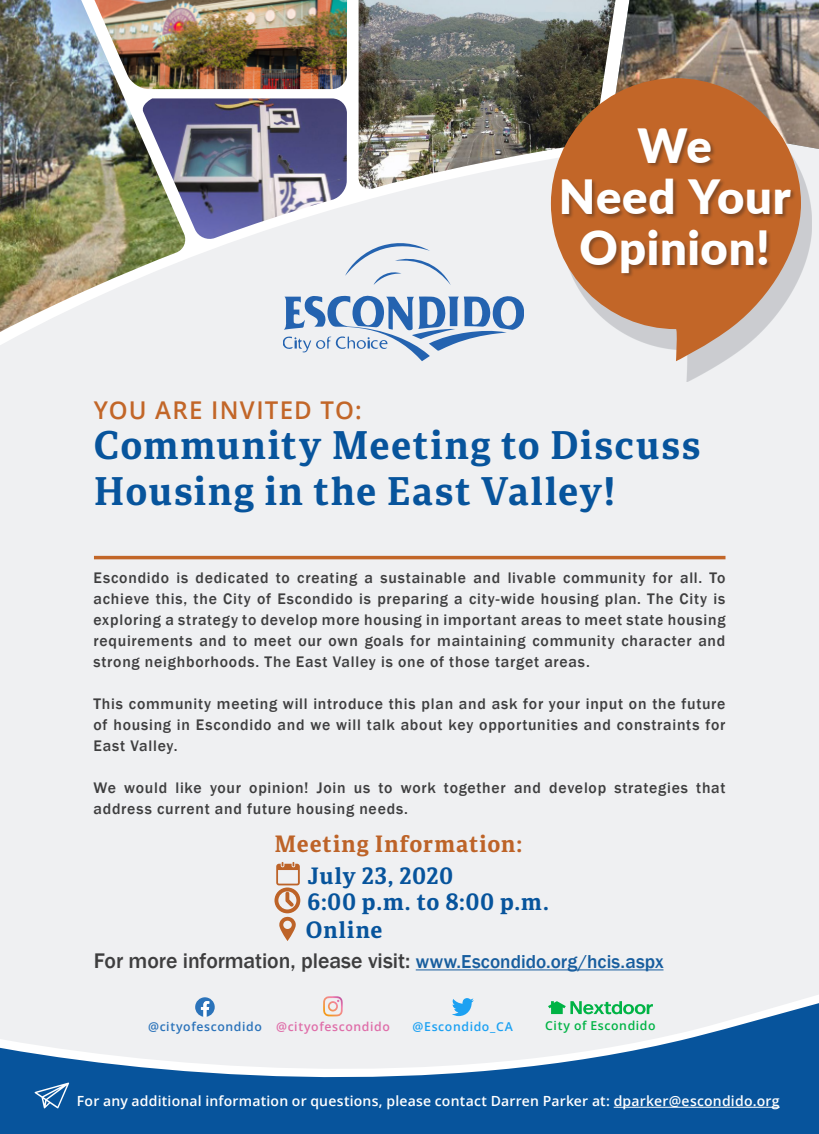
<style>
.page{position:relative;width:819px;height:1134px;background:#fff}
.page>*{position:absolute;margin:0;border:0;box-sizing:border-box;transform-origin:0 0}
.t1{font:900 47.07px/50.9px "Lato";letter-spacing:.015em;color:#fff;text-align:center}
.t2{font:700 38.5px/46.2px "Portada";letter-spacing:.04em;color:#07549c}
.t3{font:600 24.5px "Open Sans";letter-spacing:.055em;color:#c26628}
.t4{font:700 22.75px "Portada";letter-spacing:.045em;color:#07549c}
.t5{font:700 22.75px "Portada";letter-spacing:.04em;color:#bd6328}
.t6{font:500 21.7px "Franklin Gothic";letter-spacing:-.005em;color:#3e3e3f}
.t7{font:500 15.75px/21px "Franklin Gothic";letter-spacing:.05em;color:#3e3e3f;text-align:justify}
.t8{font:600 14px "Open Sans";letter-spacing:.015em;color:#fff}
.t9{font:600 12.25px "Open Sans";letter-spacing:.05em;color:#2b73ba}
.t10{font:600 12.25px "Open Sans";letter-spacing:.05em;color:#df6ea9}
.t11{font:600 12.25px "Open Sans";letter-spacing:.05em;color:#00b345}
.t12{font:600 12.25px "Open Sans";letter-spacing:.05em;color:#1ca1f2}
.s1{font-size:19.25px;color:#175d9e}
</style>
<div class="page">
<div style="left:0;top:129px;width:819px;height:865px;background:#eff0f2"></div>
<img style="left:0;top:0;width:187px;height:332px">
<img style="left:137px;top:98px;width:210px;height:143px">
<img style="left:94px;top:0;width:253px;height:89px">
<img style="left:359px;top:0;width:255px;height:191px">
<img style="left:614px;top:0;width:205px;height:149px">
<svg style="left:0;top:994px;width:819px;height:140px;fill:#07549c"></svg>
<hr style="left:416px;top:969px;width:248px;height:1px;background:#175d9e">
<hr style="left:614px;top:1107px;width:166px;height:1px;background:#fff">
<svg style="left:34px;top:1083px;width:35px;height:26px"></svg>
<hr style="left:94px;top:556px;width:632px;height:3px;background:#c26628">
<svg style="left:345px;top:243px;width:106px;height:42px"></svg>
<svg style="left:284px;top:293px;width:239px;height:68px"></svg>
<div style="left:561px;top:99px;width:251px;height:283px;background:#7e8188;opacity:.32"></div>
<svg style="left:551px;top:78px;width:250px;height:283px;fill:#c2662a"></svg>
<div style="left:562px;top:128px;width:234px;height:150px;background:#231f20;opacity:.36"></div>
<svg style="left:548px;top:1001px;width:105px;height:13px"></svg>
<svg style="left:274px;top:862px;width:27px;height:79px"></svg>
<svg style="left:452px;top:998px;width:22px;height:18px"></svg>
<svg style="left:195px;top:997px;width:20px;height:20px"></svg>
<svg style="left:323px;top:996px;width:20px;height:20px"></svg>
<p class="t3" style="left:94px;top:393px;width:269px">YOU ARE INVITED TO:</p>
<p class="t1" style="left:638px;top:119px;width:76px">We</p>
<p class="t1" style="left:559px;top:170px;width:234px">Need Your<br>Opinion!</p>
<p class="t2" style="left:94px;top:421px;width:608px">Community Meeting to Discuss<br>Housing in the East Valley!</p>
<p class="t7" style="left:93px;top:567px;width:634px">Escondido is dedicated to creating a sustainable and livable community for all. To achieve this, the City of Escondido is preparing a city-wide housing plan. The City is exploring a strategy to develop more housing in important areas to meet state housing requirements and to meet our own goals for maintaining community character and strong neighborhoods. The East Valley is one of those target areas.</p>
<p class="t7" style="left:93px;top:693px;width:634px">This community meeting will introduce this plan and ask for your input on the future of housing in Escondido and we will talk about key opportunities and constraints for East Valley.</p>
<p class="t7" style="left:93px;top:777px;width:634px">We would like your opinion! Join us to work together and develop strategies that address current and future housing needs.</p>
<p class="t5" style="left:274px;top:828px;width:249px">Meeting Information:</p>
<p class="t4" style="left:308px;top:860px;width:147px">July 23, 2020</p>
<p class="t4" style="left:308px;top:885px;width:243px">6:00 p.m. to 8:00 p.m.</p>
<p class="t4" style="left:306px;top:913px;width:78px">Online</p>
<p class="t6" style="left:94px;top:948px;width:571px">For more information, please visit: <span class="s1">www.Escondido.org/hcis.aspx</span></p>
<p class="t9" style="left:148px;top:1018px;width:115px">@cityofescondido</p>
<p class="t10" style="left:276px;top:1018px;width:115px">@cityofescondido</p>
<p class="t12" style="left:413px;top:1018px;width:102px">@Escondido_CA</p>
<p class="t11" style="left:545px;top:1017px;width:112px">City of Escondido</p>
<p class="t8" style="left:77px;top:1092px;width:704px">For any additional information or questions, please contact Darren Parker at: dparker@escondido.org</p>
</div>
